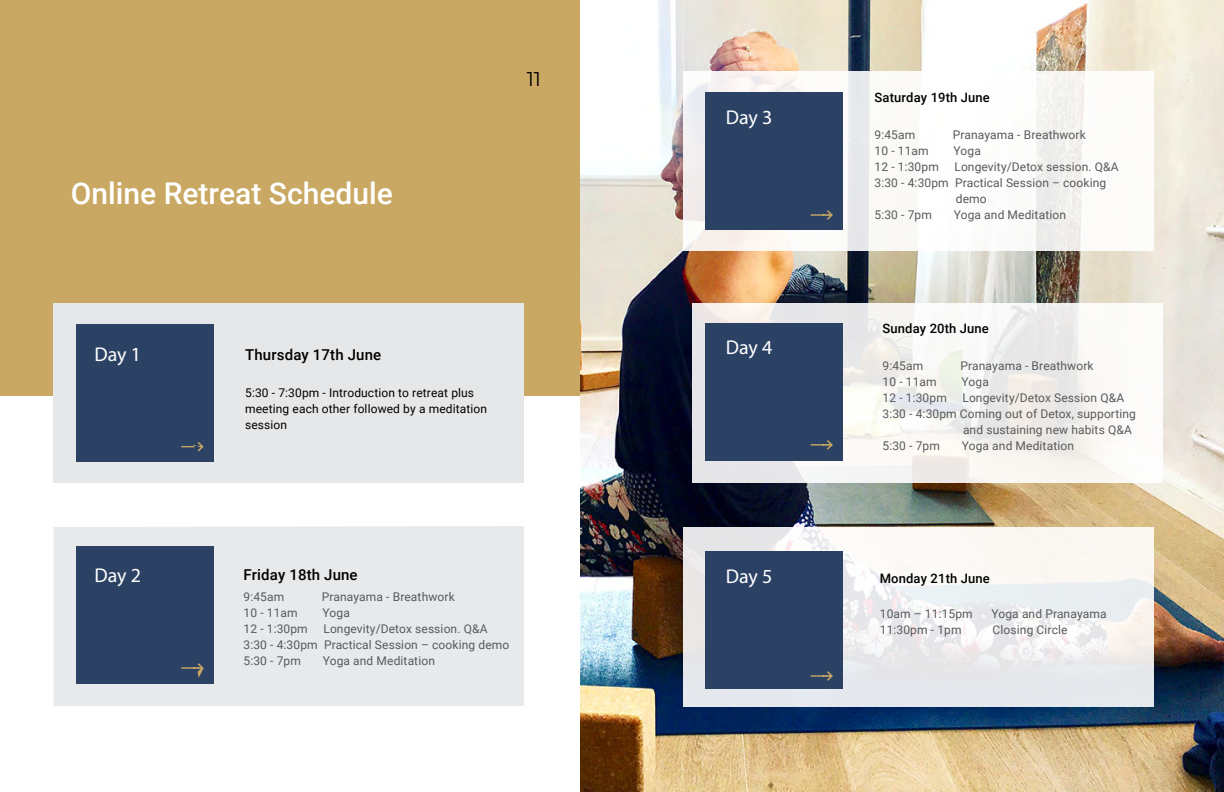
<style>
.page{position:relative;width:1224px;height:792px;background:#fff}
.page>*{position:absolute;margin:0;border:0;box-sizing:border-box;transform-origin:0 0}
.t1{font:500 30px "Roboto";color:#fff}
.t2{font:20px "Myriad Pro";letter-spacing:-.005em;color:#fff}
.t3{font:20px "Montserrat";color:#000}
.t4{font:500 15px "Roboto";letter-spacing:.01em;color:#000}
.t5{font:500 13px "Roboto";letter-spacing:.01em;color:#000}
.t6{font:12px/16px "Roboto";letter-spacing:.01em;color:#58595b}
.t7{font:12px/16px "Roboto";letter-spacing:.01em;color:#000}
</style>
<div class="page">
<div style="left:0;top:0;width:612px;height:396px;background:#c9a863"></div>
<img style="left:580px;top:0;width:644px;height:792px">
<svg style="left:683px;top:71px;width:470px;height:180px"></svg>
<svg style="left:692px;top:303px;width:470px;height:180px;fill:#f6f5f1"></svg>
<svg style="left:683px;top:527px;width:470px;height:180px;fill:#eaedf0"></svg>
<div style="left:705px;top:92px;width:138px;height:138px;background:#2c4265"></div>
<div style="left:705px;top:323px;width:138px;height:137px;background:#2c4265"></div>
<div style="left:705px;top:551px;width:138px;height:137px;background:#2c4265"></div>
<svg style="left:811px;top:210px;width:22px;height:10px"></svg>
<svg style="left:811px;top:440px;width:22px;height:10px"></svg>
<svg style="left:811px;top:671px;width:22px;height:10px"></svg>
<div style="left:54px;top:303px;width:470px;height:180px;background:#e6e7e8"></div>
<div style="left:54px;top:526px;width:470px;height:180px;background:#e8e9ea"></div>
<div style="left:76px;top:546px;width:138px;height:137px;background:#2c4265"></div>
<div style="left:76px;top:325px;width:138px;height:137px;background:#2c4265"></div>
<svg style="left:181px;top:663px;width:23px;height:15px"></svg>
<svg style="left:181px;top:442px;width:23px;height:10px"></svg>
<h1 class="t1" style="left:71px;top:173px;width:324px">Online Retreat Schedule</h1>
<h2 class="t3" style="left:527px;top:66px;width:16px">11</h2>
<h2 class="t2" style="left:94px;top:342px;width:48px">Day 1</h2>
<p class="t4" style="left:245px;top:345px;width:138px">Thursday 17th June</p>
<p class="t7" style="left:245px;top:385px;width:243px">5:30 - 7:30pm - Introduction to retreat plus meeting each other followed by a meditation session</p>
<h2 class="t2" style="left:726px;top:105px;width:48px">Day 3</h2>
<h2 class="t2" style="left:726px;top:335px;width:48px">Day 4</h2>
<h2 class="t2" style="left:94px;top:563px;width:48px">Day 2</h2>
<h2 class="t2" style="left:726px;top:564px;width:48px">Day 5</h2>
<p class="t4" style="left:244px;top:564px;width:116px">Friday 18th June</p>
<p class="t6" style="left:244px;top:588px;width:42px">9:45am</p>
<p class="t6" style="left:322px;top:588px;width:135px">Pranayama - Breathwork</p>
<p class="t6" style="left:244px;top:604px;width:56px">10 - 11am</p>
<p class="t6" style="left:323px;top:604px;width:29px">Yoga</p>
<p class="t6" style="left:244px;top:620px;width:66px">12 - 1:30pm</p>
<p class="t6" style="left:244px;top:620px;width:267px;text-indent:80px">Longevity/Detox session. Q&amp;A<br>3:30 - 4:30pm Practical Session – cooking demo<br>5:30 - 7pm</p>
<p class="t6" style="left:323px;top:652px;width:114px">Yoga and Meditation</p>
<p class="t5" style="left:875px;top:89px;width:117px">Saturday 19th June</p>
<p class="t6" style="left:875px;top:127px;width:42px">9:45am</p>
<p class="t6" style="left:953px;top:127px;width:135px">Pranayama - Breathwork</p>
<p class="t6" style="left:875px;top:143px;width:56px">10 - 11am</p>
<p class="t6" style="left:954px;top:143px;width:29px">Yoga</p>
<p class="t6" style="left:875px;top:159px;width:66px">12 - 1:30pm</p>
<p class="t6" style="left:954px;top:159px;width:166px">Longevity/Detox session. Q&amp;A</p>
<p class="t6" style="left:875px;top:175px;width:233px">3:30 - 4:30pm Practical Session – cooking</p>
<p class="t6" style="left:956px;top:191px;width:32px">demo</p>
<p class="t6" style="left:875px;top:207px;width:59px">5:30 - 7pm</p>
<p class="t6" style="left:954px;top:207px;width:114px">Yoga and Meditation</p>
<p class="t5" style="left:883px;top:319px;width:108px">Sunday 20th June</p>
<p class="t6" style="left:883px;top:357px;width:42px">9:45am</p>
<p class="t6" style="left:961px;top:357px;width:135px">Pranayama - Breathwork</p>
<p class="t6" style="left:883px;top:373px;width:56px">10 - 11am</p>
<p class="t6" style="left:962px;top:373px;width:29px">Yoga</p>
<p class="t6" style="left:883px;top:389px;width:66px">12 - 1:30pm</p>
<p class="t6" style="left:962px;top:389px;width:163px">Longevity/Detox Session Q&amp;A</p>
<p class="t6" style="left:883px;top:405px;width:255px">3:30 - 4:30pm Coming out of Detox, supporting</p>
<p class="t6" style="left:963px;top:421px;width:170px">and sustaining new habits Q&amp;A</p>
<p class="t6" style="left:883px;top:437px;width:59px">5:30 - 7pm</p>
<p class="t6" style="left:962px;top:437px;width:114px">Yoga and Meditation</p>
<p class="t5" style="left:880px;top:570px;width:112px">Monday 21th June</p>
<p class="t6" style="left:880px;top:606px;width:95px">10am – 11:15pm</p>
<p class="t6" style="left:992px;top:606px;width:117px">Yoga and Pranayama</p>
<p class="t6" style="left:880px;top:622px;width:83px">11:30pm - 1pm</p>
<p class="t6" style="left:993px;top:622px;width:76px">Closing Circle</p>
</div>
